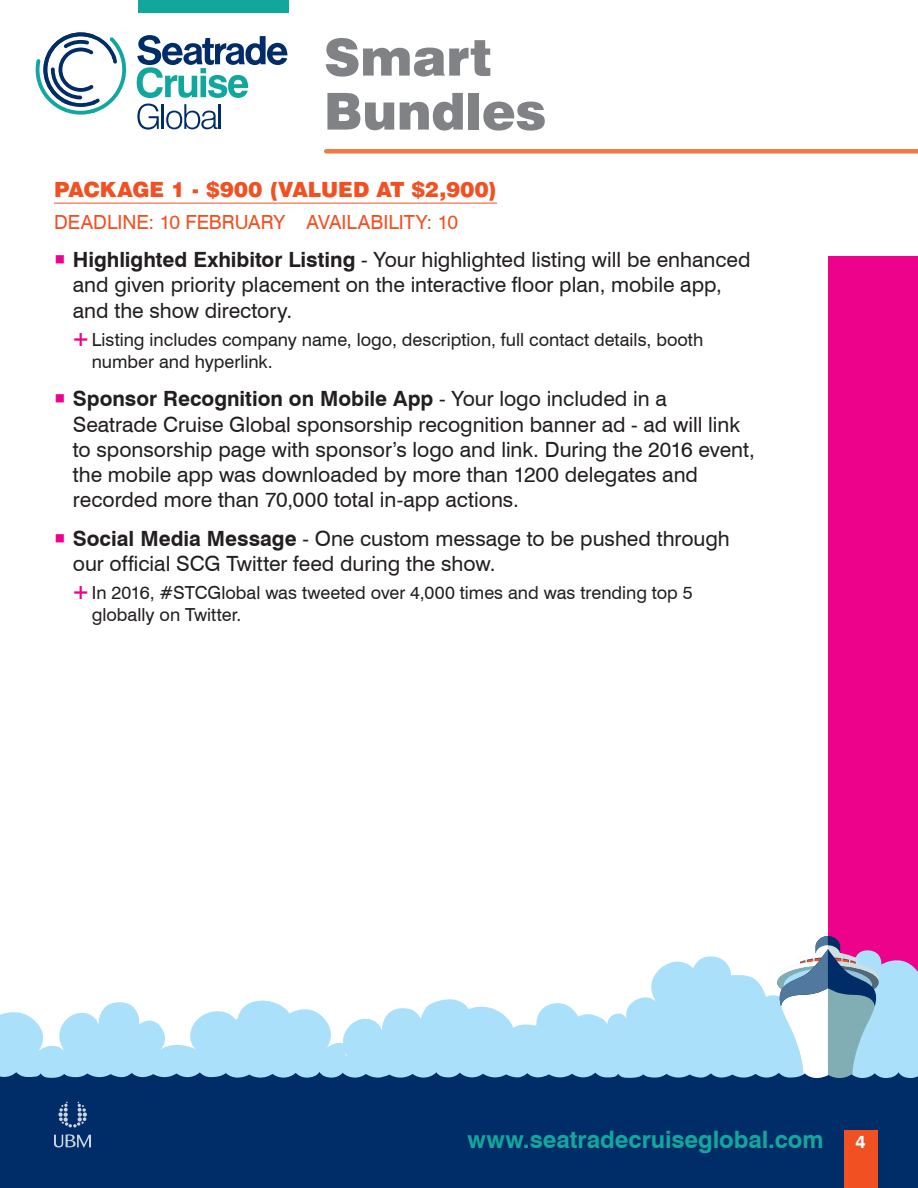
<style>
.page{position:relative;width:918px;height:1188px;background:#fff}
.page>*{position:absolute;margin:0;border:0;box-sizing:border-box;transform-origin:0 0}
.body_-_subhead_1{font:900 51px/54px "Swiss 721 BT";letter-spacing:-.01em;color:#808285}
.t1{font:700 24px "Swiss 721 BT";color:#12a79d}
.t2{font:21px/25.2px "Swiss 721 BT";color:#231f20}
.body_-_head{font:900 21px "Swiss 721 BT";letter-spacing:.005em;color:#f15122}
.body_-_head_2{font:19.5px "Swiss 721 BT";color:#f15122}
.t3{font:18px/21.6px "Swiss 721 BT";color:#231f20}
.t4{font:700 18px "Swiss 721 BT";color:#fff}
.s1{font-weight:700}
</style>
<div class="page">
<div style="left:828px;top:256px;width:90px;height:861px;background:#ed028c"></div>
<svg style="left:91px;top:1002px;width:29px;height:44px"></svg>
<svg style="left:120px;top:999px;width:343px;height:47px;fill:#aae0f9"></svg>
<svg style="left:284px;top:1003px;width:303px;height:43px;fill:#aae0f9"></svg>
<svg style="left:587px;top:956px;width:331px;height:90px;fill:#aae0f9"></svg>
<svg style="left:777px;top:936px;width:102px;height:110px"></svg>
<svg style="left:0;top:1046px;width:918px;height:142px;background:#245285"></svg>
<svg style="left:36px;top:32px;width:251px;height:98px"></svg>
<hr style="left:219px;top:104px;width:2px;height:25px;background:#002d67">
<svg style="left:0;top:1012px;width:91px;height:146px;background:#5682ab"></svg>
<div style="left:138px;top:0;width:150px;height:14px;background:#12a79d"></div>
<div style="left:844px;top:1130px;width:34px;height:58px;background:#f15122"></div>
<div style="left:326px;top:149px;width:592px;height:5px;background:#f37743"></div>
<hr style="left:54px;top:203px;width:443px;height:1px;background:#f15122">
<p class="body_-_subhead_1" style="left:324px;top:30px;width:224px">Smart<br>Bundles</p>
<p class="body_-_head" style="left:54px;top:177px;width:445px">PACKAGE 1 - $900 (VALUED AT $2,900)</p>
<p class="body_-_head_2" style="left:54px;top:210px;width:406px">DEADLINE: 10 FEBRUARY AVAILABILITY: 10</p>
<p class="t2" style="left:73px;top:247px;width:679px"><span class="s1">Highlighted Exhibitor Listing</span> - Your highlighted listing will be enhanced and given priority placement on the interactive floor plan, mobile app, and the show directory.</p>
<p class="t3" style="left:92px;top:329px;width:613px">Listing includes company name, logo, description, full contact details, booth number and hyperlink.</p>
<p class="t2" style="left:73px;top:386px;width:683px"><span class="s1">Sponsor Recognition on Mobile App</span> - Your logo included in a Seatrade Cruise Global sponsorship recognition banner ad - ad will link to sponsorship page with sponsor’s logo and link. During the 2016 event, the mobile app was downloaded by more than 1200 delegates and recorded more than 70,000 total in-app actions.</p>
<p class="t2" style="left:73px;top:526px;width:658px"><span class="s1">Social Media Message</span> - One custom message to be pushed through our official SCG Twitter feed during the show.</p>
<p class="t3" style="left:92px;top:582px;width:603px">In 2016, #STCGlobal was tweeted over 4,000 times and was trending top 5 globally on Twitter.</p>
<p class="t1" style="left:467px;top:1124px;width:358px">www.seatradecruiseglobal.com</p>
<p class="t4" style="left:856px;top:1131px;width:12px">4</p>
</div>
